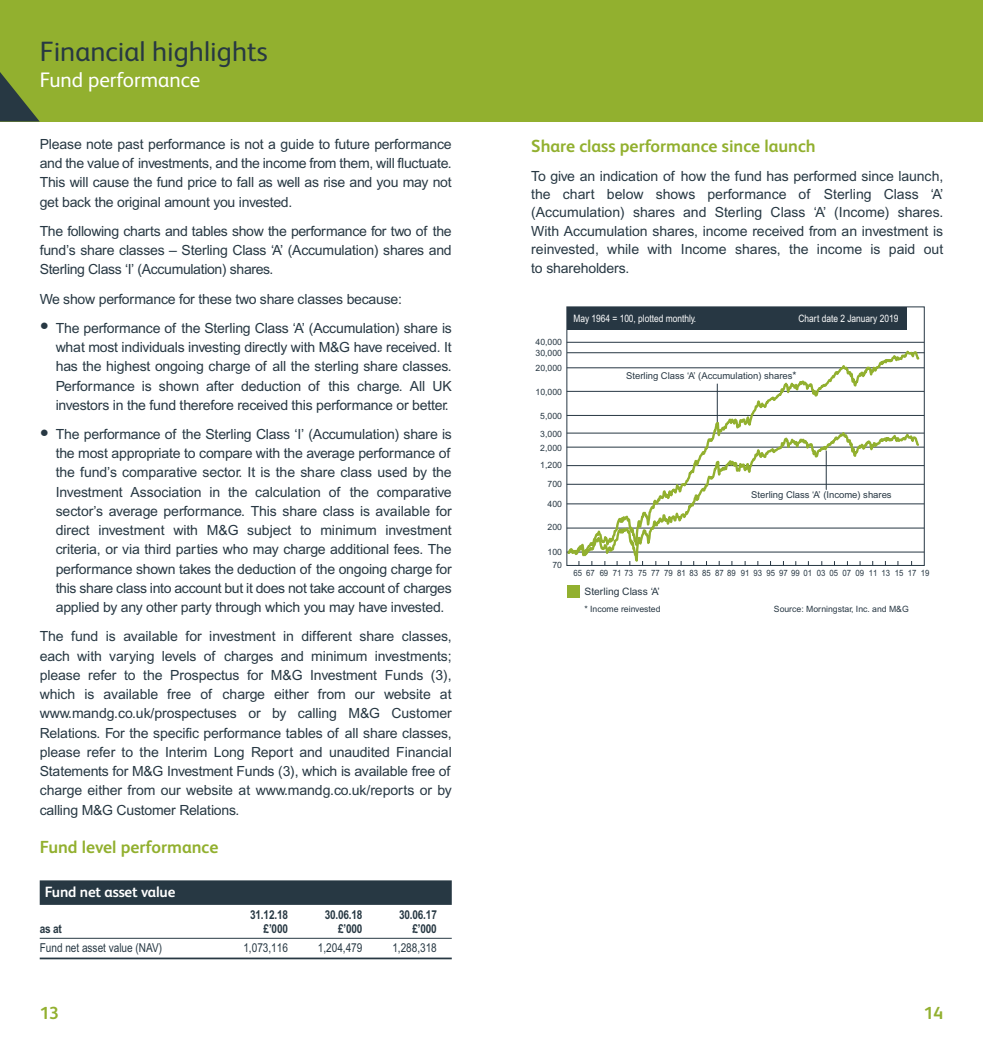
<style>
.page{position:relative;width:983px;height:1042px;background:#fff}
.page>*{position:absolute;margin:0;border:0;box-sizing:border-box;transform-origin:0 0}
.t1{font:28px "FS Albert";color:#273843}
.t2{font:21px "FS Albert";color:#fff}
.t3{font:700 17.5px "FS Albert";color:#92b02f}
.t4{font:700 14.88px "FS Albert";letter-spacing:-.01em;color:#fff}
.t5{font:14px/19.2px "Arial";letter-spacing:-.015em;color:#273843;text-align:justify}
.t6{font:12.25px "Arial Narrow";color:#273843}
.t7{font:700 12.25px "Arial Narrow";letter-spacing:-.015em;color:#273843}
.t8{font:10.15px "Arial Narrow";color:#fefefe}
.t9{font:10.15px "Arial";color:#273743}
.t10{font:9.45px "Arial";color:#273743}
.t11{font:8.58px/13.3px "Arial";color:#273743;text-align:center}
.t12{font:8.58px "Arial";color:#273743;scale:.89 1}
.s1{font-size:26.25px}
.s2{font-size:10.15px}
</style>
<div class="page">
<div style="left:491px;top:0;width:491px;height:122px;background:#92b02f"></div>
<div style="left:0;top:0;width:491px;height:122px;background:#92b02f"></div>
<svg style="left:0;top:72px;width:40px;height:50px"></svg>
<hr style="left:566px;top:342px;width:357px;height:1px;background:#273743">
<hr style="left:566px;top:433px;width:357px;height:1px;background:#273743">
<hr style="left:566px;top:415px;width:357px;height:1px;background:#273743">
<hr style="left:566px;top:391px;width:357px;height:1px;background:#273743">
<hr style="left:566px;top:367px;width:358px;height:1px;background:#273743">
<hr style="left:567px;top:352px;width:357px;height:1px;background:#273743">
<hr style="left:566px;top:447px;width:357px;height:1px;background:#273743">
<hr style="left:566px;top:503px;width:357px;height:1px;background:#273743">
<hr style="left:566px;top:465px;width:357px;height:1px;background:#273743">
<hr style="left:566px;top:484px;width:357px;height:1px;background:#273743">
<hr style="left:566px;top:528px;width:357px;height:1px;background:#273743">
<hr style="left:566px;top:552px;width:357px;height:1px;background:#273743">
<svg style="left:568px;top:350px;width:352px;height:78px"></svg>
<svg style="left:568px;top:428px;width:353px;height:136px"></svg>
<div style="left:566px;top:307px;width:340px;height:22px;background:#273743"></div>
<div style="left:566px;top:585px;width:13px;height:13px;background:#92b02f"></div>
<div style="left:566px;top:307px;width:358px;height:259px;border:1px solid #273743"></div>
<div style="left:40px;top:880px;width:411px;height:25px;background:#273843"></div>
<hr style="left:40px;top:938px;width:411px;height:1px;background:#273843">
<hr style="left:40px;top:957px;width:411px;height:2px;background:#273843">
<h1 class="t1" style="left:40px;top:42px;width:229px">Financial highlights</h1>
<h2 class="t2" style="left:40px;top:73px;width:162px">Fund performance</h2>
<p class="t5" style="left:40px;top:136px;width:413px">Please note past performance is not a guide to future performance and the value of investments, and the income from them, will fluctuate.<br>This will cause the fund price to fall as well as rise and you may not get back the original amount you invested.</p>
<p class="t5" style="left:40px;top:223px;width:413px">The following charts and tables show the performance for two of the fund’s share classes – Sterling Class ‘A’ (Accumulation) shares and Sterling Class ‘I’ (Accumulation) shares.</p>
<p class="t5" style="left:40px;top:290px;width:364px">We show performance for these two share classes because:</p>
<p class="t5" style="left:56px;top:319px;width:397px;text-indent:-16px"><span class="s1">•</span> The performance of the Sterling Class ‘A’ (Accumulation) share is what most individuals investing directly with M&amp;G have received. It has the highest ongoing charge of all the sterling share classes.<br>Performance is shown after deduction of this charge. All UK investors in the fund therefore received this performance or better.</p>
<p class="t5" style="left:56px;top:426px;width:397px;text-align:left;text-indent:-16px"><span class="s1">•</span> The performance of the Sterling Class ‘I’ (Accumulation) share is the most appropriate to compare with the average performance of the fund’s comparative sector. It is the share class used by the Investment Association in the calculation of the comparative sector’s average performance. This share class is available for direct investment with M&amp;G subject to minimum investment criteria, or via third parties who may charge additional fees. The performance shown takes the deduction of the ongoing charge for this share class into account but it does not take account of charges applied by any other party through which you may have invested.</p>
<p class="t5" style="left:40px;top:628px;width:413px">The fund is available for investment in different share classes, each with varying levels of charges and minimum investments; please refer to the Prospectus for M&amp;G Investment Funds (3), which is available free of charge either from our website at www.mandg.co.uk/prospectuses or by calling M&amp;G Customer Relations. For the specific performance tables of all share classes, please refer to the Interim Long Report and unaudited Financial Statements for M&amp;G Investment Funds (3), which is available free of charge either from our website at www.mandg.co.uk/reports or by calling M&amp;G Customer Relations.</p>
<p class="t3" style="left:40px;top:841px;width:180px">Fund level performance</p>
<p class="t4" style="left:45px;top:887px;width:132px">Fund net asset value</p>
<p class="t7" style="left:250px;top:910px;width:39px">31.12.18</p>
<p class="t7" style="left:324px;top:910px;width:39px">30.06.18</p>
<p class="t7" style="left:399px;top:910px;width:39px">30.06.17</p>
<p class="t7" style="left:40px;top:924px;width:24px">as at</p>
<p class="t7" style="left:263px;top:924px;width:26px">£’000</p>
<p class="t7" style="left:338px;top:924px;width:26px">£’000</p>
<p class="t7" style="left:412px;top:924px;width:26px">£’000</p>
<p class="t6" style="left:40px;top:943px;width:124px">Fund net asset value (NAV)</p>
<p class="t6" style="left:243px;top:943px;width:46px">1,073,116</p>
<p class="t6" style="left:318px;top:943px;width:46px">1,204,479</p>
<p class="t6" style="left:392px;top:943px;width:46px">1,288,318</p>
<p class="t3" style="left:40px;top:1007px;width:21px">13</p>
<p class="t3" style="left:531px;top:140px;width:286px">Share class performance since launch</p>
<p class="t5" style="left:531px;top:168px;width:413px;line-height:18.4px">To give an indication of how the fund has performed since launch, the chart below shows performance of Sterling Class ‘A’ (Accumulation) shares and Sterling Class ‘A’ (Income) shares.<br>With Accumulation shares, income received from an investment is reinvested, while with Income shares, the income is paid out to shareholders.</p>
<p class="t11" style="left:535px;top:336px;width:28px">40,000</p>
<p class="t11" style="left:535px;top:347px;width:28px">30,000</p>
<p class="t11" style="left:535px;top:362px;width:28px">20,000</p>
<p class="t11" style="left:535px;top:386px;width:28px">10,000</p>
<p class="t11" style="left:540px;top:410px;width:23px">5,000</p>
<p class="t11" style="left:540px;top:428px;width:23px">3,000</p>
<p class="t11" style="left:540px;top:456px;width:23px;line-height:18.7px;text-align:right">1,200<br>700</p>
<p class="t11" style="left:547px;top:498px;width:16px">400</p>
<p class="t11" style="left:540px;top:442px;width:23px">2,000</p>
<p class="t11" style="left:547px;top:521px;width:16px">200</p>
<p class="t11" style="left:547px;top:546px;width:16px">100<br>70</p>
<p class="t8" style="left:573px;top:315px;width:124px">May 1964 = 100, plotted monthly.</p>
<p class="t8" style="left:798px;top:315px;width:101px">Chart date 2 January 2019</p>
<p class="t10" style="left:626px;top:372px;width:172px">Sterling Class ‘A’ (Accumulation) shares<span class="s2">*</span></p>
<p class="t10" style="left:751px;top:491px;width:142px">Sterling Class ‘A’ (Income) shares</p>
<p class="t12" style="left:573px;top:570px;width:401px">65 67 69 71 73 75 77 79 81 83 85 87 89 91 93 95 97 99 01 03 05 07 09 11 13 15 17 19</p>
<p class="t9" style="left:584px;top:588px;width:77px">Sterling Class ‘A’</p>
<p class="t11" style="left:584px;top:603px;width:78px">* Income reinvested</p>
<p class="t11" style="left:773px;top:603px;width:136px">Source: Morningstar, Inc. and M&amp;G</p>
<p class="t3" style="left:923px;top:1007px;width:21px">14</p>
</div>
